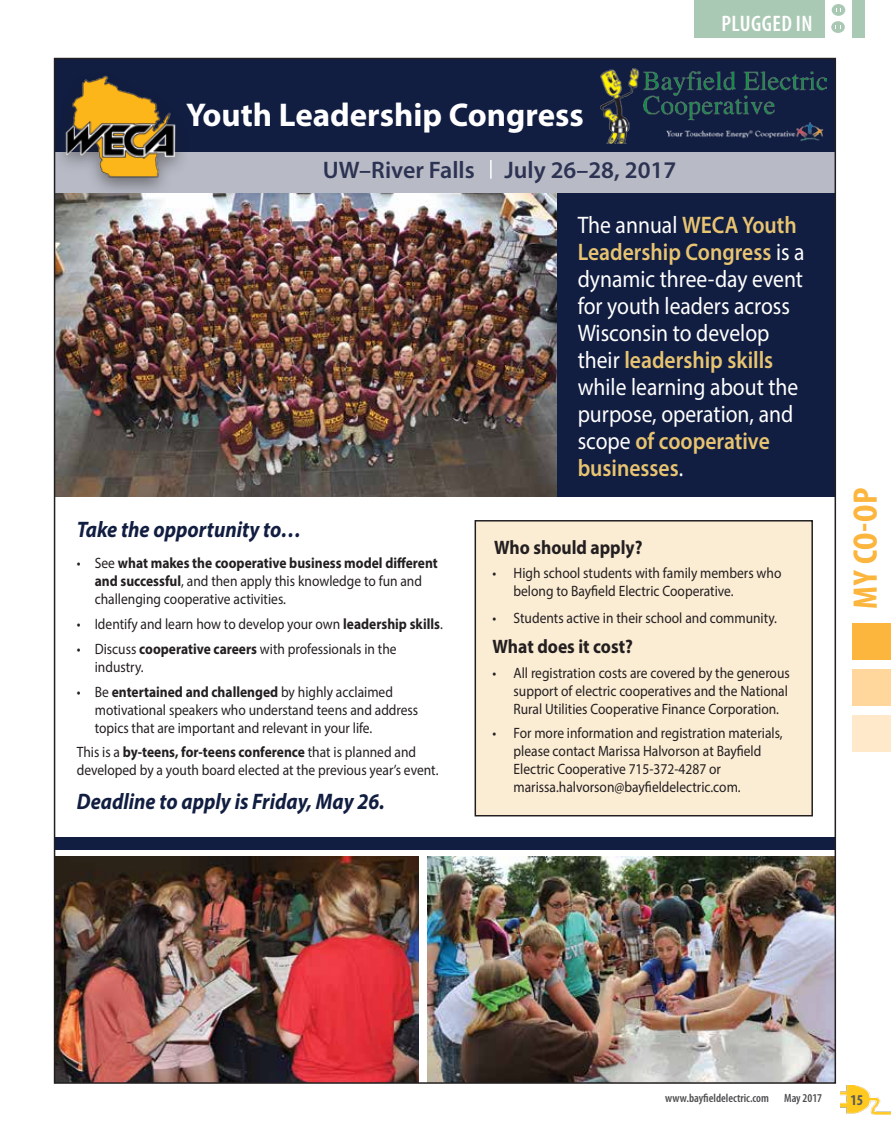
<style>
.page{position:relative;width:891px;height:1134px;background:#fff}
.page>*{position:absolute;margin:0;border:0;box-sizing:border-box;transform-origin:0 0}
.t1{font:700 condensed 34.2px "Myriad Pro";color:#fcb53d;scale:1.05 1}
.t2{font:700 33px "Myriad Pro";color:#fff}
.t3{font:24px/27px "Myriad Pro";color:#fff;scale:.9 1}
.t4{font:600 24px "Myriad Pro";color:#2d3352}
.t5{font:italic 700 22.5px "Myriad Pro";color:#111d41;scale:.9 1}
.t6{font:600 condensed 22.5px "Myriad Pro";letter-spacing:.02em;color:#fff}
.t7{font:700 19.5px "Myriad Pro";color:#231f20;scale:.9 1}
.t8{font:15px/18px "Myriad Pro";color:#231f20;scale:.9 1}
.t9{font:700 condensed 15px "Myriad Pro";color:#58595b}
.t10{font:600 condensed 12px "Myriad Pro";color:#4d4d4f}
.s1{font-weight:700}
.s2{font-weight:600;color:#e8c471}
</style>
<div class="page">
<img style="left:840px;top:1085px;width:51px;height:30px">
<div style="left:694px;top:0;width:170px;height:37px;background:#aac9b4"></div>
<div style="left:825px;top:0;width:27px;height:38px;background:#fff"></div>
<div style="left:832px;top:4px;width:13px;height:12px;background:#aac9b4;border-radius:50%"></div>
<div style="left:831px;top:21px;width:14px;height:12px;background:#aac9b4;border-radius:50%"></div>
<div style="left:853px;top:623px;width:38px;height:37px;background:#fcb53d"></div>
<div style="left:853px;top:669px;width:38px;height:37px;background:#ffd79c"></div>
<div style="left:853px;top:715px;width:38px;height:37px;background:#ffe9ca"></div>
<div style="left:55px;top:59px;width:781px;height:438px;background:#111d41"></div>
<div style="left:475px;top:521px;width:337px;height:295px;background:#fbecd4"></div>
<div style="left:475px;top:520px;width:338px;height:296px;border:2px solid #231f20"></div>
<div style="left:55px;top:152px;width:781px;height:41px;background:#b8bbc6"></div>
<div style="left:51px;top:69px;width:139px;height:130px;background:#231f20;opacity:.49"></div>
<img style="left:62px;top:72px;width:115px;height:113px">
<svg style="left:490px;top:160px;width:2px;height:19px"></svg>
<img style="left:57px;top:193px;width:500px;height:304px">
<img style="left:57px;top:857px;width:361px;height:224px">
<div style="left:54px;top:837px;width:782px;height:13px;background:#111d41"></div>
<img style="left:600px;top:68px;width:226px;height:75px">
<img style="left:428px;top:857px;width:405px;height:224px">
<h2 class="t2" style="left:186px;top:94px;width:399px">Youth Leadership Congress</h2>
<h3 class="t4" style="left:323px;top:155px;width:355px">UW–River Falls July 26–28, 2017</h3>
<h3 class="t6" style="left:722px;top:9px;width:93px">PLUGGED IN</h3>
<h3 class="t5" style="left:77px;top:515px;width:251px">Take the opportunity to…</h3>
<p class="t8" style="left:95px;top:554px;width:383px;text-indent:-18px">• See <span class="s1">what makes the cooperative business model different and successful</span>, and then apply this knowledge to fun and challenging cooperative activities.</p>
<p class="t8" style="left:77px;top:615px;width:408px">• Identify and learn how to develop your own <span class="s1">leadership skills</span>.</p>
<p class="t8" style="left:95px;top:640px;width:337px;text-indent:-18px">• Discuss <span class="s1">cooperative careers</span> with professionals in the industry.</p>
<p class="t8" style="left:95px;top:682px;width:361px;text-indent:-18px">• Be <span class="s1">entertained and challenged</span> by highly acclaimed motivational speakers who understand teens and address topics that are important and relevant in your life.</p>
<p class="t8" style="left:77px;top:743px;width:403px">This is a <span class="s1">by-teens, for-teens conference</span> that is planned and developed by a youth board elected at the previous year’s event.</p>
<h3 class="t5" style="left:77px;top:787px;width:344px">Deadline to apply is Friday, May 26.</h3>
<h3 class="t3" style="left:578px;top:211px;width:254px">The annual <span class="s2">WECA Youth<br>Leadership Congress</span> is a dynamic three-day event for youth leaders across<br>Wisconsin to develop their <span class="s2">leadership skills </span>while learning about the purpose, operation, and scope <span class="s2">of cooperative businesses</span>.</h3>
<h3 class="t7" style="left:494px;top:534px;width:167px">Who should apply?</h3>
<p class="t8" style="left:514px;top:564px;width:299px;text-indent:-21px">• High school students with family members who belong to Bayfield Electric Cooperative.</p>
<p class="t8" style="left:493px;top:609px;width:318px">• Students active in their school and community.</p>
<h3 class="t7" style="left:493px;top:634px;width:158px">What does it cost?</h3>
<p class="t8" style="left:514px;top:663px;width:309px;text-indent:-21px">• All registration costs are covered by the generous support of electric cooperatives and the National<br>Rural Utilities Cooperative Finance Corporation.</p>
<p class="t8" style="left:514px;top:724px;width:301px;text-indent:-21px">• For more information and registration materials, please contact Marissa Halvorson at Bayfield Electric Cooperative 715-372-4287 or marissa.halvorson@bayfieldelectric.com.</p>
<h1 class="t1" style="left:844px;top:609px;width:117px;rotate:-90deg">MY CO-OP</h1>
<p class="t10" style="left:665px;top:1091px;width:105px">www.bayfieldelectric.com</p>
<p class="t10" style="left:784px;top:1091px;width:40px">May 2017</p>
<p class="t9" style="left:850px;top:1090px;width:14px">15</p>
</div>
